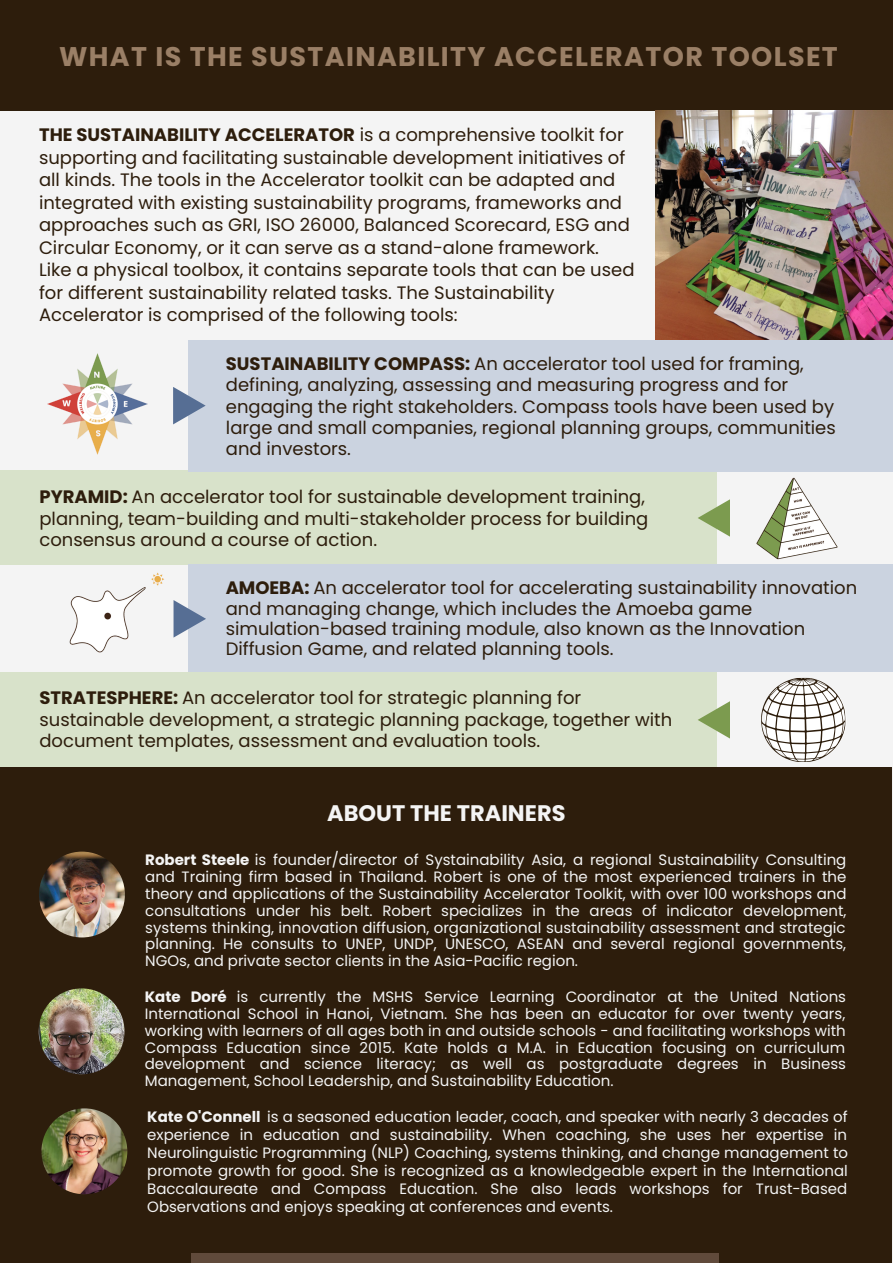
<style>
.page{position:relative;width:893px;height:1264px;background:#fff}
.page>*{position:absolute;margin:0;border:0;box-sizing:border-box;transform-origin:0 0}
.t1{font:700 27px "Poppins";letter-spacing:.05em;color:#9a7f66}
.t2{font:700 22.5px "Poppins";color:#f4f4f4}
.t3{font:18px/22.5px "Poppins";color:#2d1d0c}
.t4{font:15px/16.8px "Poppins";color:#f4f4f4;text-align:justify}
.s1{font-weight:700}
</style>
<div class="page">
<div style="left:0;top:0;width:892px;height:1262px;background:#f4f4f4"></div>
<div style="left:0;top:0;width:892px;height:110px;background:#2d1d0c"></div>
<img style="left:655px;top:110px;width:237px;height:229px">
<img style="left:47px;top:353px;width:101px;height:102px">
<img style="left:59px;top:564px;width:116px;height:89px">
<div style="left:0;top:470px;width:717px;height:94px;background:#d8e2ca"></div>
<img style="left:745px;top:471px;width:103px;height:94px">
<div style="left:189px;top:565px;width:703px;height:107px;background:#cbd3e0"></div>
<div style="left:188px;top:340px;width:704px;height:131px;background:#cbd3e0"></div>
<svg style="left:173px;top:387px;width:33px;height:37px"></svg>
<svg style="left:761px;top:677px;width:85px;height:85px"></svg>
<div style="left:0;top:767px;width:891px;height:495px;background:#2d1d0c"></div>
<div style="left:0;top:672px;width:717px;height:95px;background:#d8e2ca"></div>
<div style="left:191px;top:1252px;width:527px;height:10px;background:#604a3b"></div>
<svg style="left:173px;top:600px;width:33px;height:37px"></svg>
<svg style="left:698px;top:499px;width:32px;height:38px"></svg>
<svg style="left:698px;top:701px;width:32px;height:37px"></svg>
<img style="left:39px;top:851px;width:86px;height:86px;border-radius:50%">
<img style="left:39px;top:988px;width:85px;height:86px;border-radius:50%">
<img style="left:41px;top:1108px;width:86px;height:86px;border-radius:50%">
<h1 class="t1" style="left:59px;top:37px;width:780px">WHAT IS THE SUSTAINABILITY ACCELERATOR TOOLSET</h1>
<p class="t3" style="left:39px;top:124px;width:597px"><span class="s1">THE SUSTAINABILITY ACCELERATOR</span> is a comprehensive toolkit for supporting and facilitating sustainable development initiatives of all kinds. The tools in the Accelerator toolkit can be adapted and integrated with existing sustainability programs, frameworks and approaches such as GRI, ISO 26000, Balanced Scorecard, ESG and Circular Economy, or it can serve as a stand-alone framework.<br>Like a physical toolbox, it contains separate tools that can be used for different sustainability related tasks. The Sustainability Accelerator is comprised of the following tools:</p>
<p class="t3" style="left:226px;top:353px;width:611px;line-height:21.3px"><span class="s1">SUSTAINABILITY COMPASS:</span> An accelerator tool used for framing, defining, analyzing, assessing and measuring progress and for engaging the right stakeholders. Compass tools have been used by large and small companies, regional planning groups, communities and investors.</p>
<p class="t3" style="left:39px;top:486px;width:610px;line-height:21.3px"><span class="s1">PYRAMID:</span> An accelerator tool for sustainable development training, planning, team-building and multi-stakeholder process for building consensus around a course of action.</p>
<p class="t3" style="left:226px;top:578px;width:633px;line-height:20.2px"><span class="s1">AMOEBA:</span> An accelerator tool for accelerating sustainability innovation and managing change, which includes the Amoeba game simulation-based training module, also known as the Innovation Diffusion Game, and related planning tools.</p>
<p class="t3" style="left:39px;top:687px;width:634px;line-height:21.3px"><span class="s1">STRATESPHERE:</span> An accelerator tool for strategic planning for sustainable development, a strategic planning package, together with document templates, assessment and evaluation tools.</p>
<h2 class="t2" style="left:327px;top:797px;width:240px">ABOUT THE TRAINERS</h2>
<p class="t4" style="left:145px;top:851px;width:703px"><span class="s1">Robert Steele</span> is founder/director of Systainability Asia, a regional Sustainability Consulting and Training firm based in Thailand. Robert is one of the most experienced trainers in the theory and applications of the Sustainability Accelerator Toolkit, with over 100 workshops and consultations under his belt. Robert specializes in the areas of indicator development, systems thinking, innovation diffusion, organizational sustainability assessment and strategic planning. He consults to UNEP, UNDP, UNESCO, ASEAN and several regional governments, NGOs, and private sector clients in the Asia-Pacific region.</p>
<p class="t4" style="left:145px;top:988px;width:702px"><span class="s1">Kate Doré</span> is currently the MSHS Service Learning Coordinator at the United Nations International School in Hanoi, Vietnam. She has been an educator for over twenty years, working with learners of all ages both in and outside schools - and facilitating workshops with Compass Education since 2015. Kate holds a M.A. in Education focusing on curriculum development and science literacy; as well as postgraduate degrees in Business Management, School Leadership, and Sustainability Education.</p>
<p class="t4" style="left:147px;top:1107px;width:702px;line-height:18px"><span class="s1">Kate O'Connell</span> is a seasoned education leader, coach, and speaker with nearly 3 decades of experience in education and sustainability. When coaching, she uses her expertise in Neurolinguistic Programming (NLP) Coaching, systems thinking, and change management to promote growth for good. She is recognized as a knowledgeable expert in the International Baccalaureate and Compass Education. She also leads workshops for Trust-Based Observations and enjoys speaking at conferences and events.</p>
</div>
